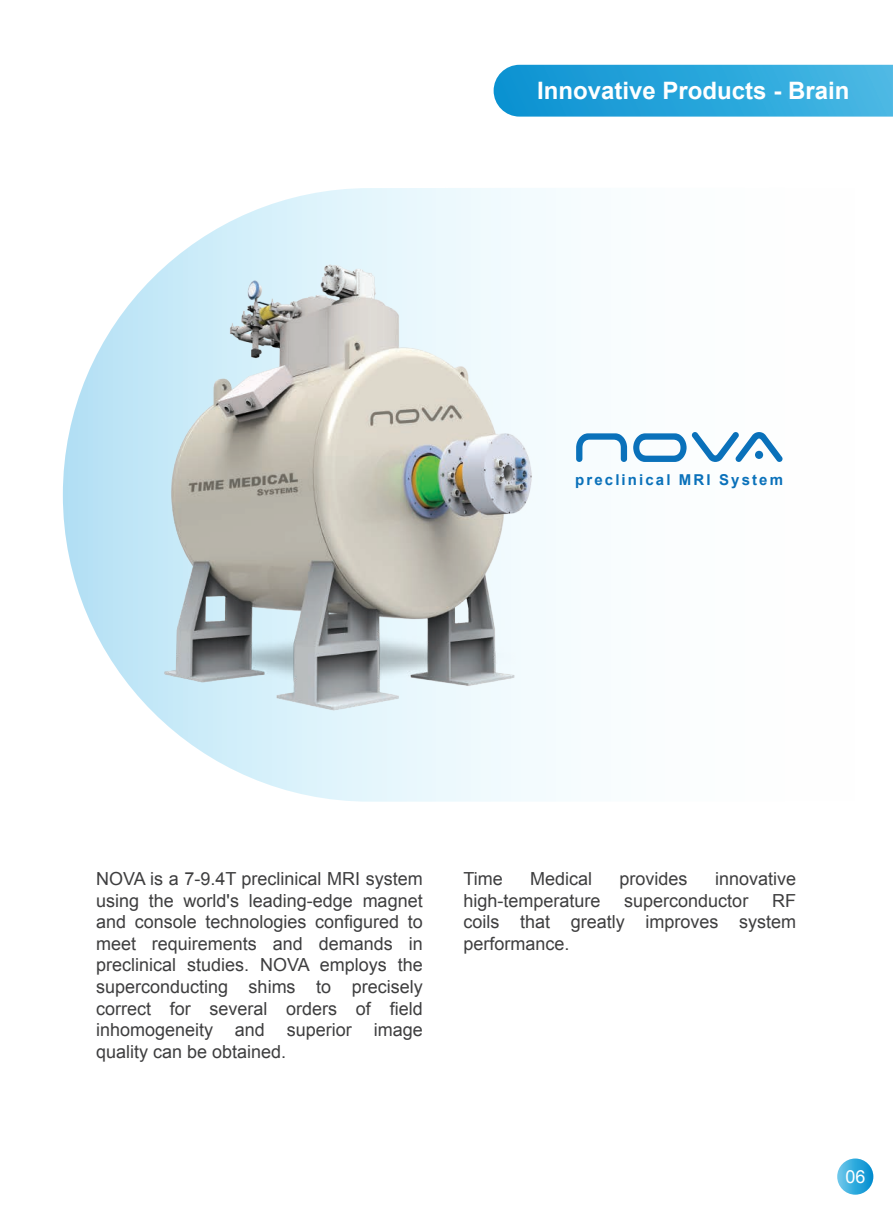
<style>
.page{position:relative;width:893px;height:1212px;background:#fff}
.page>*{position:absolute;margin:0;border:0;box-sizing:border-box;transform-origin:0 0}
.t1{font:700 24px "Arial";color:#fff}
.t2{font:18px/21.6px "Arial";color:#3e3e3f;text-align:justify}
.t3{font:18px "Arial";color:#fff}
.t4{font:700 15px "Arial";letter-spacing:.14em;color:#0a71ba}
</style>
<div class="page">
<div style="left:837px;top:1158px;width:36px;height:36px;background:linear-gradient(to right,#72cbec,#008dcf);border-radius:18px"></div>
<svg style="left:155px;top:188px;width:628px;height:614px"></svg>
<svg style="left:716px;top:432px;width:66px;height:30px"></svg>
<img style="left:62px;top:226px;width:654px;height:488px">
<svg style="left:494px;top:65px;width:399px;height:52px;background:#2da7db"></svg>
<h1 class="t1" style="left:537px;top:74px;width:314px">Innovative Products - Brain</h1>
<p class="t4" style="left:575px;top:470px;width:209px">preclinical MRI System</p>
<p class="t2" style="left:96px;top:868px;width:328px">NOVA is a 7-9.4T preclinical MRI system using the world's leading-edge magnet and console technologies configured to meet requirements and demands in preclinical studies. NOVA employs the superconducting shims to precisely correct for several orders of field inhomogeneity and superior image quality can be obtained.</p>
<p class="t2" style="left:463px;top:868px;width:41px">Time</p>
<p class="t2" style="left:530px;top:868px;width:64px">Medical</p>
<p class="t2" style="left:620px;top:868px;width:70px">provides</p>
<p class="t2" style="left:715px;top:868px;width:83px">innovative</p>
<p class="t2" style="left:463px;top:890px;width:334px;text-indent:309px">RF coils that greatly improves system performance.</p>
<p class="t2" style="left:463px;top:890px;width:139px">high-temperature</p>
<p class="t2" style="left:624px;top:890px;width:126px">superconductor</p>
<p class="t3" style="left:845px;top:1165px;width:22px">06</p>
</div>
